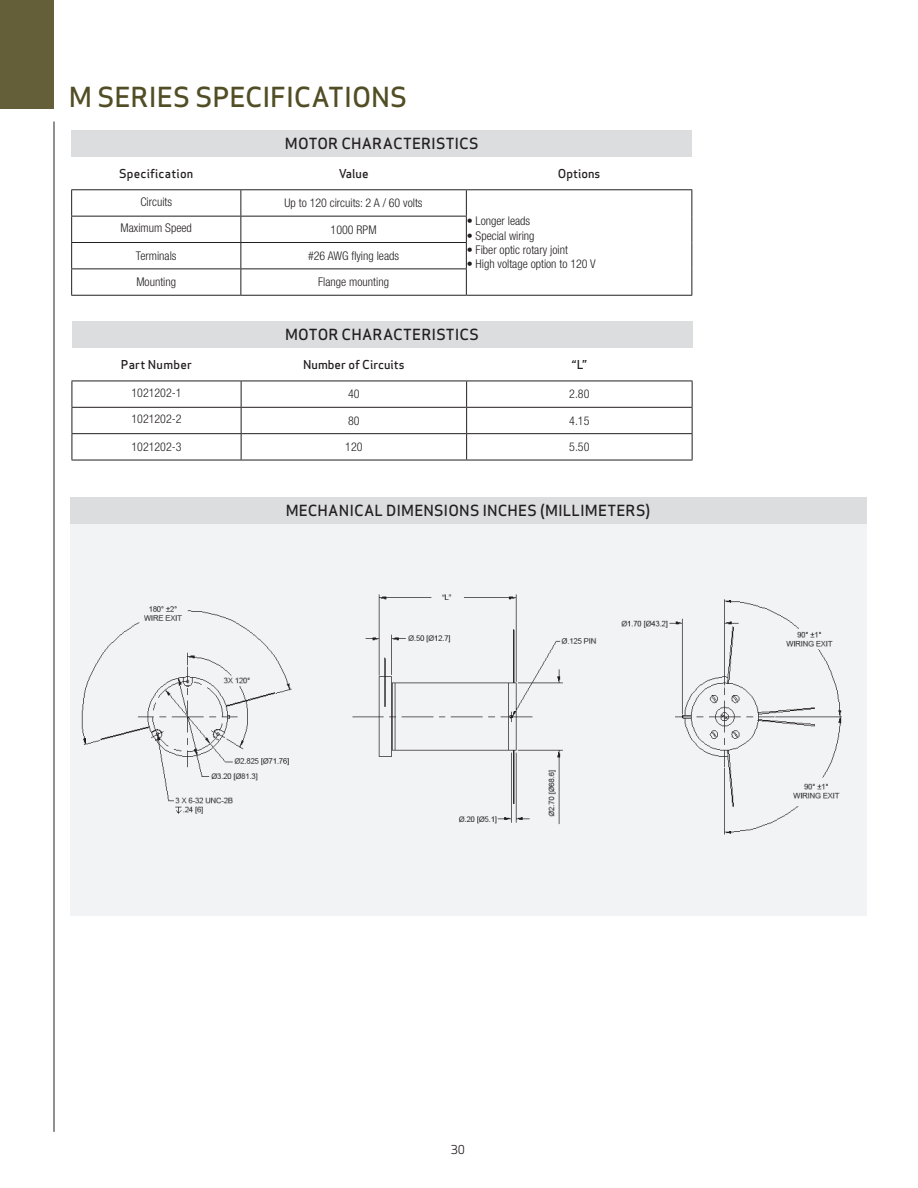
<style>
.page{position:relative;width:918px;height:1188px;background:#fff}
.page>*{position:absolute;margin:0;border:0;box-sizing:border-box;transform-origin:0 0}
.t1{font:500 27px "Apex Sans";letter-spacing:-.01em;color:#514e25}
.t2{font:500 15px "Apex Sans";letter-spacing:.005em;color:#231f20}
.t3{font:300 condensed 12px "Helvetica Neue LT Std";color:#231f20}
.t4{font:500 12px "Apex Sans";color:#231f20}
.t5{font:500 12px "Apex Sans";letter-spacing:.02em;color:#231f20}
.t6{font:500 12px "Apex Sans";letter-spacing:.025em;color:#231f20}
.t7{font:12px "Apex Sans";color:#231f20}
</style>
<div class="page">
<hr style="left:54px;top:122px;width:1px;height:1010px;background:#231f20">
<div style="left:0;top:0;width:54px;height:108px;background:#645f38"></div>
<div style="left:70px;top:497px;width:796px;height:27px;background:#dcdddf"></div>
<div style="left:70px;top:524px;width:796px;height:391px;background:#f2f3f4"></div>
<div style="left:72px;top:130px;width:620px;height:27px;background:#dcdddf"></div>
<hr style="left:71px;top:189px;width:170px;height:1px;background:#231f20">
<hr style="left:241px;top:189px;width:225px;height:1px;background:#231f20">
<hr style="left:466px;top:189px;width:226px;height:1px;background:#231f20">
<hr style="left:71px;top:216px;width:170px;height:1px;background:#231f20">
<hr style="left:241px;top:216px;width:226px;height:1px;background:#231f20">
<hr style="left:71px;top:242px;width:170px;height:1px;background:#231f20">
<hr style="left:241px;top:242px;width:226px;height:1px;background:#231f20">
<hr style="left:71px;top:268px;width:170px;height:1px;background:#231f20">
<svg style="left:71px;top:190px;width:1px;height:105px"></svg>
<hr style="left:241px;top:268px;width:226px;height:1px;background:#231f20">
<svg style="left:240px;top:190px;width:1px;height:105px"></svg>
<svg style="left:466px;top:190px;width:1px;height:105px"></svg>
<svg style="left:691px;top:190px;width:1px;height:105px"></svg>
<hr style="left:71px;top:295px;width:170px;height:1px;background:#231f20">
<hr style="left:241px;top:295px;width:225px;height:1px;background:#231f20">
<hr style="left:466px;top:295px;width:226px;height:1px;background:#231f20">
<div style="left:72px;top:321px;width:620px;height:27px;background:#dcdddf"></div>
<hr style="left:72px;top:381px;width:169px;height:1px;background:#231f20">
<hr style="left:241px;top:381px;width:226px;height:1px;background:#231f20">
<hr style="left:467px;top:381px;width:226px;height:1px;background:#231f20">
<hr style="left:72px;top:407px;width:169px;height:1px;background:#231f20">
<hr style="left:241px;top:407px;width:226px;height:1px;background:#231f20">
<hr style="left:467px;top:407px;width:226px;height:1px;background:#231f20">
<hr style="left:72px;top:433px;width:169px;height:1px;background:#231f20">
<svg style="left:72px;top:381px;width:1px;height:79px"></svg>
<hr style="left:241px;top:433px;width:226px;height:1px;background:#231f20">
<svg style="left:241px;top:381px;width:1px;height:79px"></svg>
<hr style="left:467px;top:433px;width:226px;height:1px;background:#231f20">
<svg style="left:466px;top:381px;width:1px;height:79px"></svg>
<svg style="left:692px;top:381px;width:1px;height:79px"></svg>
<hr style="left:72px;top:460px;width:169px;height:1px;background:#231f20">
<hr style="left:241px;top:460px;width:226px;height:1px;background:#231f20">
<hr style="left:467px;top:460px;width:226px;height:1px;background:#231f20">
<img style="left:81px;top:594px;width:761px;height:241px">
<p class="t1" style="left:69px;top:74px;width:340px">M SERIES SPECIFICATIONS</p>
<p class="t2" style="left:285px;top:130px;width:195px">MOTOR CHARACTERISTICS</p>
<p class="t5" style="left:119px;top:163px;width:76px">Specification</p>
<p class="t4" style="left:339px;top:163px;width:31px">Value</p>
<p class="t4" style="left:558px;top:163px;width:44px">Options</p>
<p class="t3" style="left:140px;top:195px;width:33px">Circuits</p>
<p class="t3" style="left:285px;top:196px;width:139px">Up to 120 circuits: 2 A / 60 volts</p>
<p class="t3" style="left:467px;top:214px;width:65px">• Longer leads</p>
<p class="t3" style="left:467px;top:228px;width:69px">• Special wiring</p>
<p class="t3" style="left:467px;top:243px;width:103px">• Fiber optic rotary joint</p>
<p class="t3" style="left:467px;top:257px;width:130px">• High voltage option to 120 V</p>
<p class="t3" style="left:121px;top:221px;width:73px">Maximum Speed</p>
<p class="t3" style="left:331px;top:222px;width:47px">1000 RPM</p>
<p class="t3" style="left:136px;top:249px;width:42px">Terminals</p>
<p class="t3" style="left:308px;top:249px;width:93px">#26 AWG flying leads</p>
<p class="t3" style="left:136px;top:275px;width:41px">Mounting</p>
<p class="t3" style="left:318px;top:275px;width:72px">Flange mounting</p>
<p class="t2" style="left:285px;top:321px;width:195px">MOTOR CHARACTERISTICS</p>
<p class="t6" style="left:121px;top:354px;width:73px">Part Number</p>
<p class="t4" style="left:303px;top:354px;width:103px">Number of Circuits</p>
<p class="t4" style="left:572px;top:354px;width:16px">“L”</p>
<p class="t3" style="left:131px;top:386px;width:52px">1021202-1</p>
<p class="t3" style="left:348px;top:387px;width:13px">40</p>
<p class="t3" style="left:569px;top:387px;width:22px">2.80</p>
<p class="t3" style="left:131px;top:412px;width:52px">1021202-2</p>
<p class="t3" style="left:348px;top:414px;width:13px">80</p>
<p class="t3" style="left:569px;top:414px;width:22px">4.15</p>
<p class="t3" style="left:131px;top:440px;width:52px">1021202-3</p>
<p class="t3" style="left:345px;top:440px;width:19px">120</p>
<p class="t3" style="left:569px;top:440px;width:22px">5.50</p>
<p class="t2" style="left:286px;top:497px;width:366px">MECHANICAL DIMENSIONS INCHES (MILLIMETERS)</p>
<p class="t7" style="left:451px;top:1140px;width:16px">30</p>
</div>
